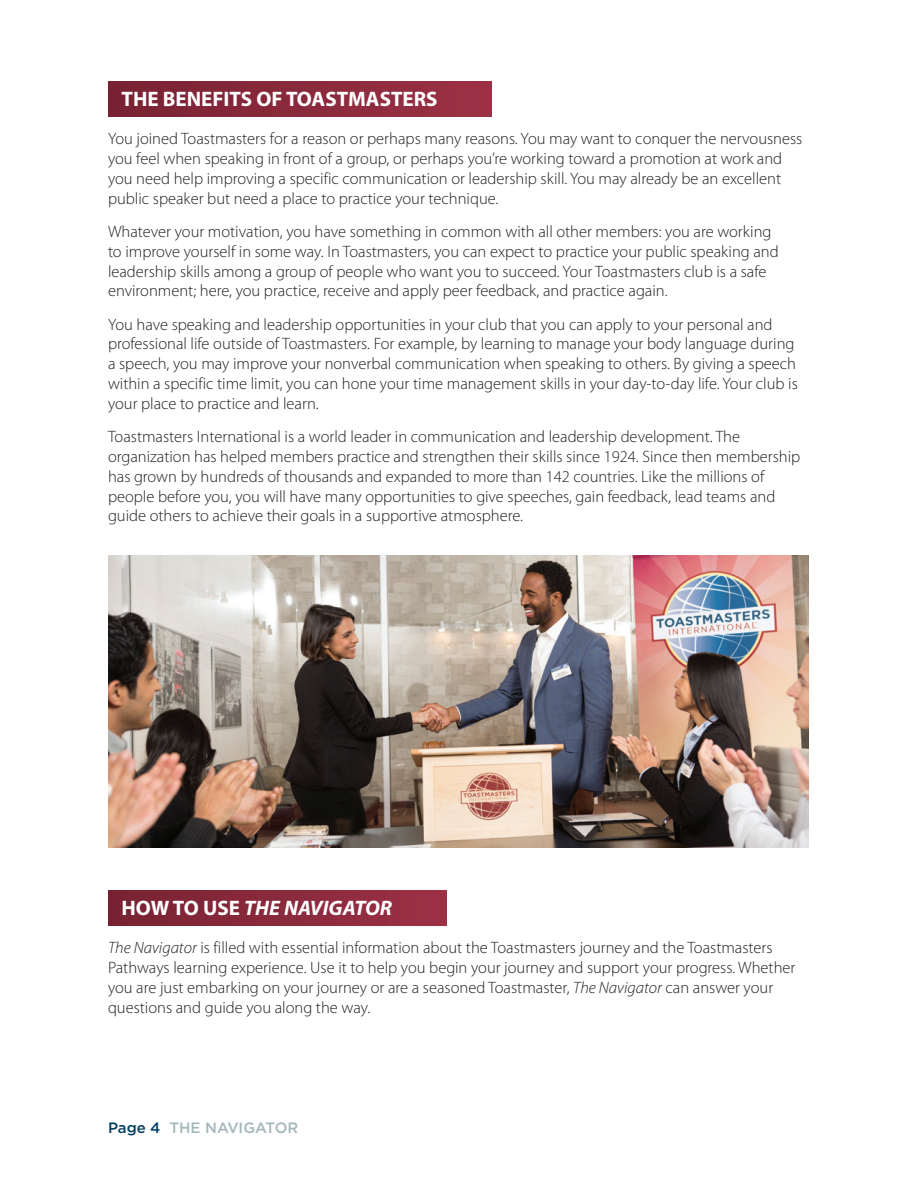
<style>
.page{position:relative;width:918px;height:1188px;background:#fff}
.page>*{position:absolute;margin:0;border:0;box-sizing:border-box;transform-origin:0 0}
.t1{font:700 21px "Myriad Pro";color:#fff}
.t2{font:italic 700 21px "Myriad Pro";color:#fff}
.t3{font:300 16.5px/19.8px "Myriad Pro";color:#231f20}
.t4{font:500 15px "Gotham";color:#a4b7ba}
.s1{font-style:normal}
.s2{font-style:italic}
.s3{color:#003f61}
</style>
<div class="page">
<div style="left:108px;top:82px;width:384px;height:34px;background:linear-gradient(to right,#723,#9c3146)"></div>
<div style="left:108px;top:891px;width:338px;height:34px;background:linear-gradient(to right,#723,#9c3146)"></div>
<img style="left:108px;top:555px;width:701px;height:292px">
<p class="t1" style="left:122px;top:87px;width:318px">THE BENEFITS OF TOASTMASTERS</p>
<p class="t3" style="left:108px;top:129px;width:696px">You joined Toastmasters for a reason or perhaps many reasons. You may want to conquer the nervousness you feel when speaking in front of a group, or perhaps you’re working toward a promotion at work and you need help improving a specific communication or leadership skill. You may already be an excellent public speaker but need a place to practice your technique.</p>
<p class="t3" style="left:108px;top:222px;width:672px">Whatever your motivation, you have something in common with all other members: you are working to improve yourself in some way. In Toastmasters, you can expect to practice your public speaking and leadership skills among a group of people who want you to succeed. Your Toastmasters club is a safe environment; here, you practice, receive and apply peer feedback, and practice again.</p>
<p class="t3" style="left:108px;top:315px;width:691px">You have speaking and leadership opportunities in your club that you can apply to your personal and professional life outside of Toastmasters. For example, by learning to manage your body language during a speech, you may improve your nonverbal communication when speaking to others. By giving a speech within a specific time limit, you can hone your time management skills in your day-to-day life. Your club is your place to practice and learn.</p>
<p class="t3" style="left:108px;top:427px;width:694px">Toastmasters International is a world leader in communication and leadership development. The organization has helped members practice and strengthen their skills since 1924. Since then membership has grown by hundreds of thousands and expanded to more than 142 countries. Like the millions of people before you, you will have many opportunities to give speeches, gain feedback, lead teams and guide others to achieve their goals in a supportive atmosphere.</p>
<p class="t2" style="left:122px;top:896px;width:272px"><span class="s1">HOW TO USE</span> THE NAVIGATOR</p>
<p class="t3" style="left:108px;top:938px;width:689px"><span class="s2">The Navigator</span> is filled with essential information about the Toastmasters journey and the Toastmasters Pathways learning experience. Use it to help you begin your journey and support your progress. Whether you are just embarking on your journey or are a seasoned Toastmaster, <span class="s2">The Navigator</span> can answer your questions and guide you along the way.</p>
<p class="t4" style="left:108px;top:1118px;width:192px"><span class="s3">Page 4</span> THE NAVIGATOR</p>
</div>
